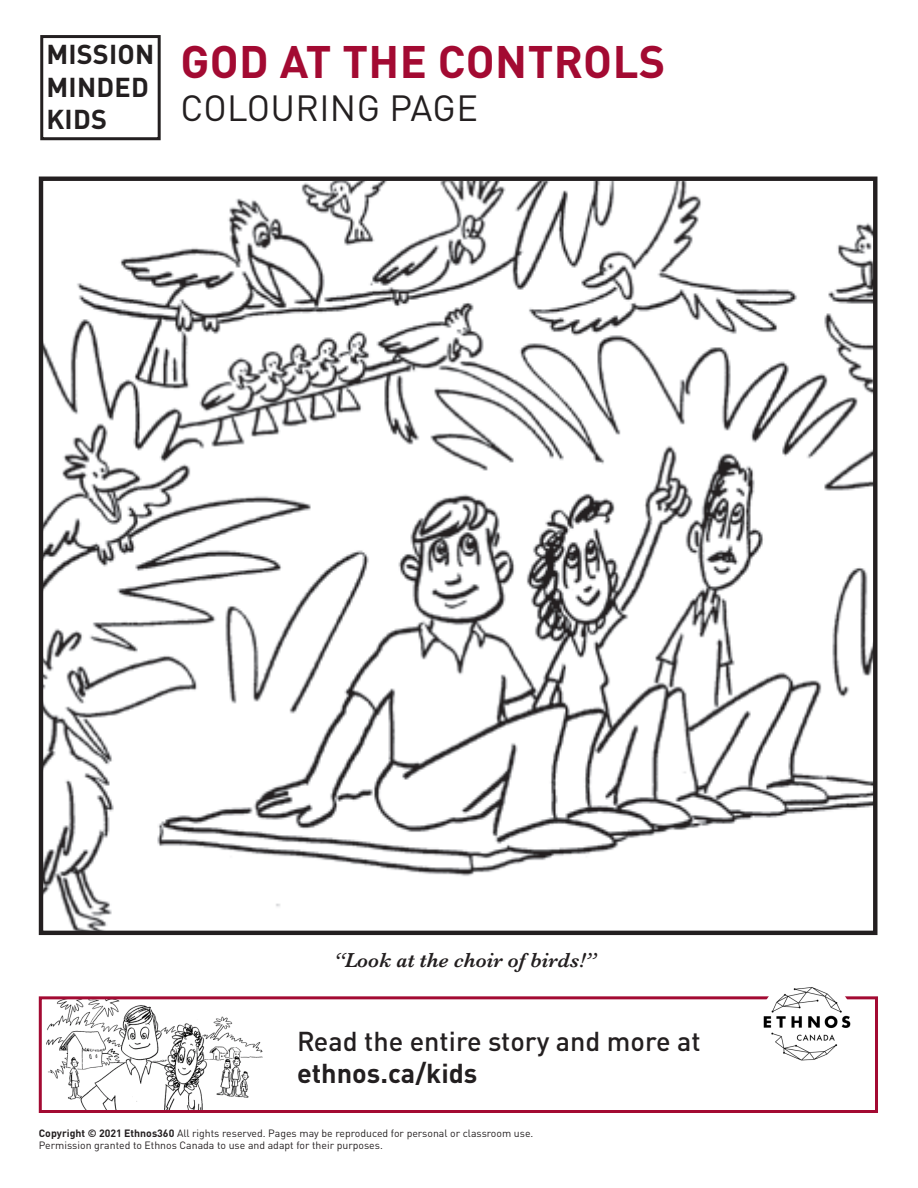
<style>
.page{position:relative;width:918px;height:1188px;background:#fff}
.page>*{position:absolute;margin:0;border:0;box-sizing:border-box;transform-origin:0 0}
.t1{font:700 45px "DIN Pro";letter-spacing:.01em;color:#a30a32}
.t2{font:36px "DIN Pro";letter-spacing:.01em;color:#231f20}
.t3{font:700 27px "DIN Pro";letter-spacing:.005em;color:#231f20}
.t4{font:500 27px "DIN Pro";color:#231f20}
.t5{font:italic 600 21px "Baskerville";color:#231f20}
.t6{font:10.5px "DIN Pro";color:#231f20}
.s1{font-weight:700}
</style>
<div class="page">
<img style="left:44px;top:182px;width:828px;height:748px">
<div style="left:39px;top:177px;width:838px;height:758px;border:4px solid #231f20"></div>
<img style="left:46px;top:1000px;width:217px;height:109px">
<div style="left:39px;top:996px;width:839px;height:117px;border:3px solid #a30a32"></div>
<img style="left:760px;top:977px;width:94px;height:93px;border-radius:47px">
<div style="left:40px;top:35px;width:121px;height:105px;border:3px solid #231f20"></div>
<p class="t3" style="left:46px;top:32px;width:109px">MISSION</p>
<p class="t3" style="left:46px;top:64px;width:104px">MINDED</p>
<p class="t3" style="left:46px;top:97px;width:62px">KIDS</p>
<p class="t1" style="left:181px;top:24px;width:487px">GOD AT THE CONTROLS</p>
<p class="t2" style="left:181px;top:79px;width:299px">COLOURING PAGE</p>
<p class="t5" style="left:334px;top:946px;width:264px">“Look at the choir of birds!”</p>
<p class="t4" style="left:297px;top:1019px;width:405px">Read the entire story and more at</p>
<p class="t3" style="left:297px;top:1051px;width:182px">ethnos.ca/kids</p>
<p class="t6" style="left:39px;top:1125px;width:496px"><span class="s1">Copyright © 2021 Ethnos360</span> All rights reserved. Pages may be reproduced for personal or classroom use.</p>
<p class="t6" style="left:39px;top:1137px;width:346px">Permission granted to Ethnos Canada to use and adapt for their purposes.</p>
</div>
